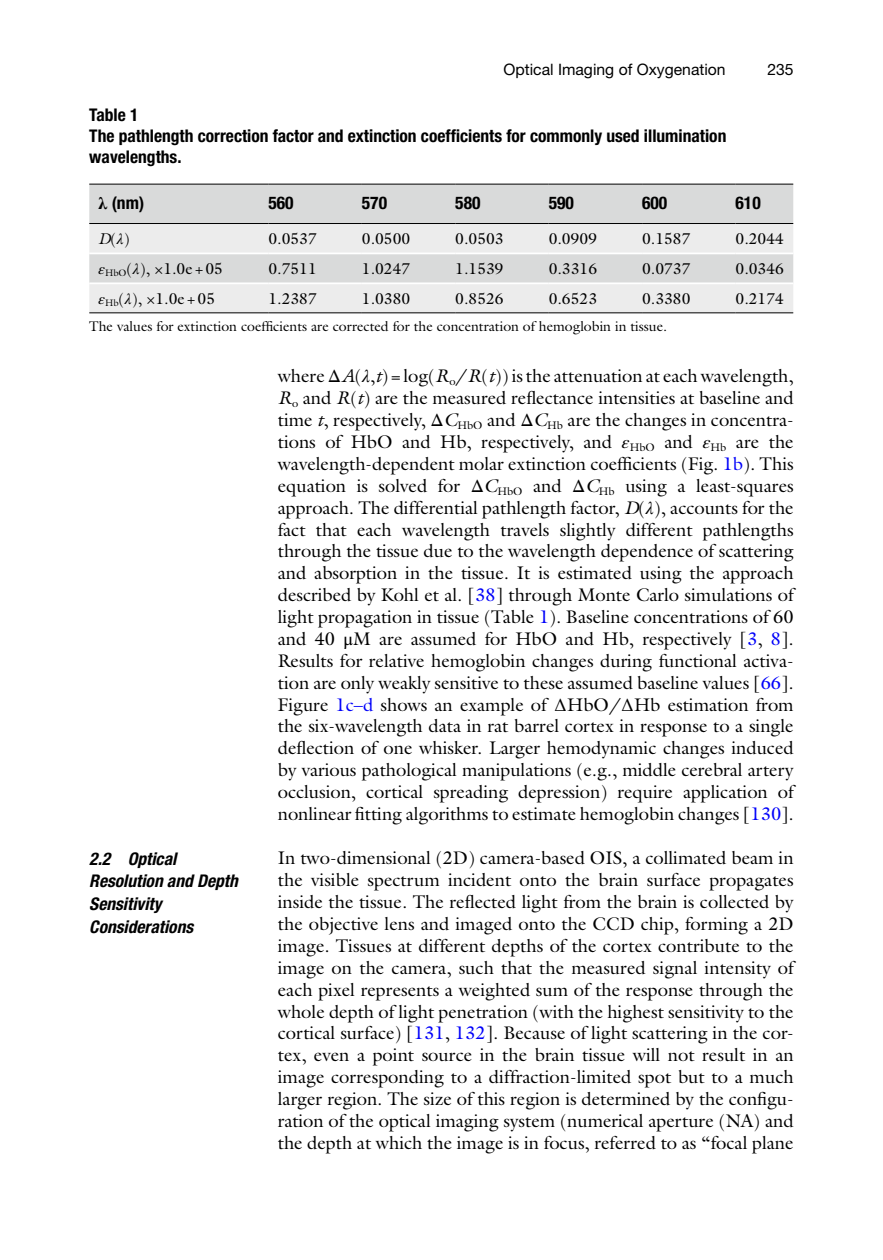
<style>
.page{position:relative;width:883px;height:1260px;background:#fff}
.page>*{position:absolute;margin:0;border:0;box-sizing:border-box;transform-origin:0 0}
.t1{font:18.38px/21.9px "Galliard";color:#000;text-align:justify}
.t2{font:700 condensed 17.5px/21px "Helvetica Neue";color:#000}
.t3{font:italic 700 condensed 17.5px/22.8px "Helvetica Neue";color:#000}
.t4{font:15.75px "Galliard";color:#000}
.t5{font:15.75px "Helvetica Neue";color:#000}
.t6{font:14px "Galliard";color:#000}
.s1{font-family:"STIX General";font-stretch:normal}
.s2{font-style:italic}
.s3{font-family:"STIX General";font-style:italic}
.s4{font-family:"STIX General"}
.s5{color:#0000fa}
</style>
<div class="page">
<div style="left:89px;top:185px;width:704px;height:38px;background:#d9dada"></div>
<svg style="left:89px;top:224px;width:704px;height:88px;background:#e5e6e6"></svg>
<hr style="left:89px;top:184px;width:179px;height:1px;background:#000">
<hr style="left:89px;top:223px;width:179px;height:1px;background:#000">
<hr style="left:268px;top:184px;width:94px;height:1px;background:#000">
<hr style="left:268px;top:223px;width:94px;height:1px;background:#000">
<hr style="left:362px;top:184px;width:93px;height:1px;background:#000">
<hr style="left:362px;top:223px;width:93px;height:1px;background:#000">
<hr style="left:455px;top:184px;width:94px;height:1px;background:#000">
<hr style="left:455px;top:223px;width:94px;height:1px;background:#000">
<hr style="left:549px;top:184px;width:93px;height:1px;background:#000">
<hr style="left:549px;top:223px;width:93px;height:1px;background:#000">
<hr style="left:642px;top:184px;width:94px;height:1px;background:#000">
<hr style="left:642px;top:223px;width:94px;height:1px;background:#000">
<hr style="left:736px;top:184px;width:57px;height:1px;background:#000">
<hr style="left:736px;top:223px;width:57px;height:1px;background:#000">
<hr style="left:89px;top:253px;width:179px;height:1px;background:#fff">
<hr style="left:268px;top:253px;width:94px;height:1px;background:#fff">
<hr style="left:362px;top:253px;width:93px;height:1px;background:#fff">
<hr style="left:455px;top:253px;width:94px;height:1px;background:#fff">
<hr style="left:549px;top:253px;width:93px;height:1px;background:#fff">
<hr style="left:642px;top:253px;width:94px;height:1px;background:#fff">
<hr style="left:736px;top:253px;width:57px;height:1px;background:#fff">
<hr style="left:89px;top:282px;width:179px;height:2px;background:#fff">
<hr style="left:89px;top:312px;width:179px;height:1px;background:#000">
<hr style="left:268px;top:282px;width:94px;height:2px;background:#fff">
<hr style="left:268px;top:312px;width:94px;height:1px;background:#000">
<hr style="left:362px;top:282px;width:93px;height:2px;background:#fff">
<hr style="left:362px;top:312px;width:93px;height:1px;background:#000">
<hr style="left:455px;top:282px;width:94px;height:2px;background:#fff">
<hr style="left:455px;top:312px;width:94px;height:1px;background:#000">
<hr style="left:549px;top:282px;width:93px;height:2px;background:#fff">
<hr style="left:549px;top:312px;width:93px;height:1px;background:#000">
<hr style="left:642px;top:282px;width:94px;height:2px;background:#fff">
<hr style="left:642px;top:312px;width:94px;height:1px;background:#000">
<hr style="left:736px;top:282px;width:57px;height:2px;background:#fff">
<hr style="left:736px;top:312px;width:57px;height:1px;background:#000">
<p class="t5" style="left:503px;top:60px;width:224px">Optical Imaging of Oxygenation</p>
<p class="t5" style="left:767px;top:60px;width:28px">235</p>
<p class="t2" style="left:89px;top:104px;width:639px">Table 1<br>The pathlength correction factor and extinction coefficients for commonly used illumination wavelengths.</p>
<p class="t2" style="left:98px;top:192px;width:48px"><span class="s1">λ</span> (nm)</p>
<p class="t2" style="left:268px;top:192px;width:27px">560</p>
<p class="t2" style="left:362px;top:192px;width:27px">570</p>
<p class="t2" style="left:455px;top:192px;width:27px">580</p>
<p class="t2" style="left:549px;top:192px;width:27px">590</p>
<p class="t2" style="left:642px;top:192px;width:27px">600</p>
<p class="t2" style="left:736px;top:192px;width:27px">610</p>
<p class="t4" style="left:98px;top:229px;width:33px"><span class="s2">D</span>(<span class="s3">λ</span>)</p>
<p class="t4" style="left:268px;top:229px;width:50px">0.0537</p>
<p class="t4" style="left:362px;top:229px;width:50px">0.0500</p>
<p class="t4" style="left:455px;top:229px;width:50px">0.0503</p>
<p class="t4" style="left:549px;top:229px;width:50px">0.0909</p>
<p class="t4" style="left:642px;top:229px;width:50px">0.1587</p>
<p class="t4" style="left:736px;top:229px;width:50px">0.2044</p>
<p class="t4" style="left:98px;top:259px;width:127px"><span class="s3">ε</span><sub>HbO</sub>(<span class="s3">λ</span>), ×1.0e+05</p>
<p class="t4" style="left:268px;top:259px;width:50px">0.7511</p>
<p class="t4" style="left:362px;top:259px;width:50px">1.0247</p>
<p class="t4" style="left:455px;top:259px;width:50px">1.1539</p>
<p class="t4" style="left:549px;top:259px;width:50px">0.3316</p>
<p class="t4" style="left:642px;top:259px;width:50px">0.0737</p>
<p class="t4" style="left:736px;top:259px;width:50px">0.0346</p>
<p class="t4" style="left:98px;top:288px;width:119px"><span class="s3">ε</span><sub>Hb</sub>(<span class="s3">λ</span>), ×1.0e+05</p>
<p class="t4" style="left:268px;top:288px;width:50px">1.2387</p>
<p class="t4" style="left:362px;top:288px;width:50px">1.0380</p>
<p class="t4" style="left:455px;top:288px;width:50px">0.8526</p>
<p class="t4" style="left:549px;top:288px;width:50px">0.6523</p>
<p class="t4" style="left:642px;top:288px;width:50px">0.3380</p>
<p class="t4" style="left:736px;top:288px;width:50px">0.2174</p>
<p class="t6" style="left:89px;top:317px;width:579px">The values for extinction coefficients are corrected for the concentration of hemoglobin in tissue.</p>
<p class="t3" style="left:89px;top:847px;width:150px">2.2 Optical<br>Resolution and Depth<br>Sensitivity<br>Considerations</p>
<p class="t1" style="left:278px;top:365px;width:517px">where <span class="s4">Δ</span><span class="s2">A</span>(<span class="s3">λ</span>,<span class="s2">t</span>)=log(<span class="s2">R</span><sub>o</sub>/<span class="s2">R</span>(<span class="s2">t</span>)) is the attenuation at each wavelength, <span class="s2">R</span><sub>o</sub> and <span class="s2">R</span>(<span class="s2">t</span>) are the measured reflectance intensities at baseline and time <span class="s2">t</span>, respectively, <span class="s4">Δ</span><span class="s2">C</span><sub>HbO</sub> and <span class="s4">Δ</span><span class="s2">C</span><sub>Hb</sub> are the changes in concentra&shy;tions of HbO and Hb, respectively, and <span class="s3">ε</span><sub>HbO</sub> and <span class="s3">ε</span><sub>Hb</sub> are the wavelength-dependent molar extinction coefficients (Fig. <span class="s5">1b</span>). This equation is solved for <span class="s4">Δ</span><span class="s2">C</span><sub>HbO</sub> and <span class="s4">Δ</span><span class="s2">C</span><sub>Hb</sub> using a least-squares approach. The differential pathlength factor, <span class="s2">D</span>(<span class="s3">λ</span>), accounts for the fact that each wavelength travels slightly different pathlengths through the tissue due to the wavelength dependence of scattering and absorption in the tissue. It is estimated using the approach described by Kohl et al. [<span class="s5">38</span>] through Monte Carlo simulations of light propagation in tissue (Table <span class="s5">1</span>). Baseline concentrations of 60 and 40 <span class="s4">μ</span>M are assumed for HbO and Hb, respectively [<span class="s5">3</span>, <span class="s5">8</span>].<br>Results for relative hemoglobin changes during functional activa&shy;tion are only weakly sensitive to these assumed baseline values [<span class="s5">66</span>].<br>Figure <span class="s5">1c–d</span> shows an example of <span class="s4">∆</span>HbO/<span class="s4">∆</span>Hb estimation from the six-wavelength data in rat barrel cortex in response to a single deflection of one whisker. Larger hemodynamic changes induced by various pathological manipulations (e.g., middle cerebral artery occlusion, cortical spreading depression) require application of nonlinear fitting algorithms to estimate hemoglobin changes [<span class="s5">130</span>].</p>
<p class="t1" style="left:278px;top:847px;width:517px">In two-dimensional (2D) camera-based OIS, a collimated beam in the visible spectrum incident onto the brain surface propagates inside the tissue. The reflected light from the brain is collected by the objective lens and imaged onto the CCD chip, forming a 2D image. Tissues at different depths of the cortex contribute to the image on the camera, such that the measured signal intensity of each pixel represents a weighted sum of the response through the whole depth of light penetration (with the highest sensitivity to the cortical surface) [<span class="s5">131</span>, <span class="s5">132</span>]. Because of light scattering in the cor&shy;tex, even a point source in the brain tissue will not result in an image corresponding to a diffraction-limited spot but to a much larger region. The size of this region is determined by the configu&shy;ration of the optical imaging system (numerical aperture (NA) and the depth at which the image is in focus, referred to as “focal plane</p>
</div>
